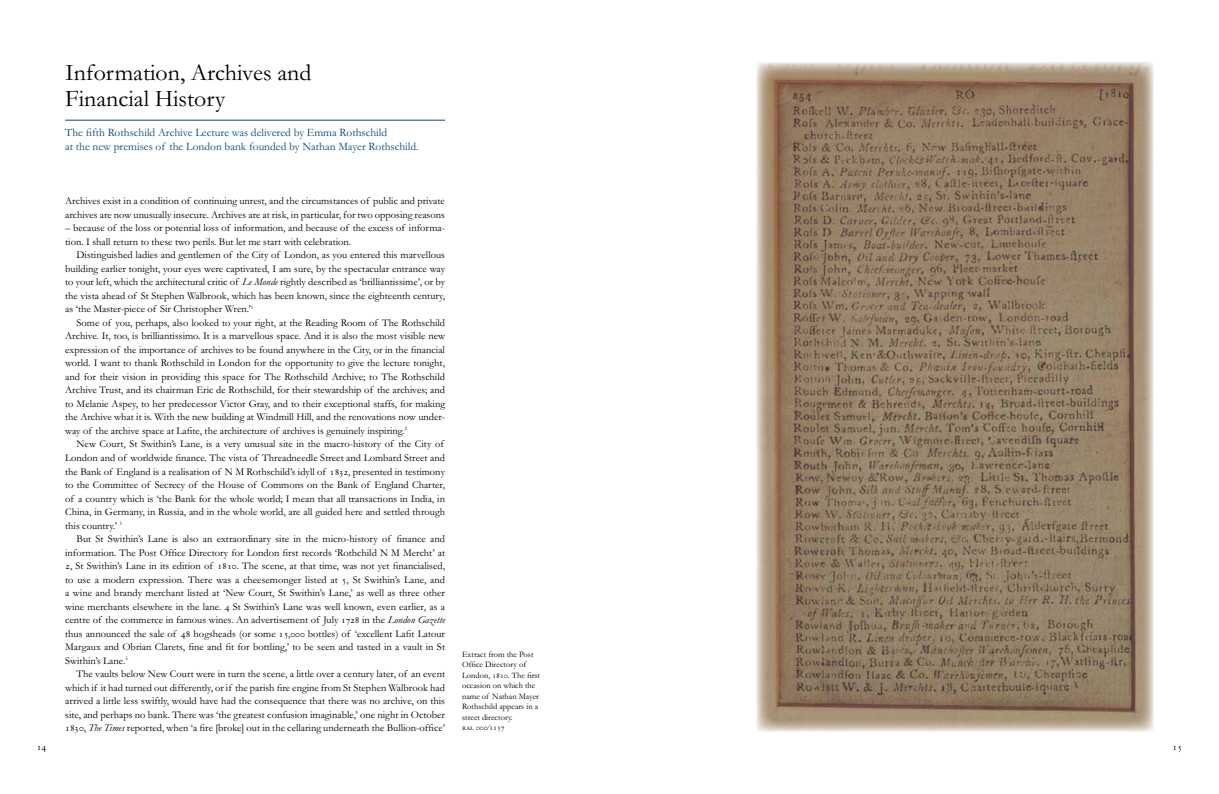
<style>
.page{position:relative;width:1219px;height:794px;background:#fff}
.page>*{position:absolute;margin:0;border:0;box-sizing:border-box;transform-origin:0 0}
.t1{font:24px/26px "Garamond";color:#000}
.t2{font:11.5px/14.5px "Garamond";color:#004a83}
.t3{font:10.5px/13.5px "Garamond";color:#000;text-align:justify}
.t4{font:8.5px/10.5px "Garamond";color:#000}
.t5{font:8.5px "Garamond Expert";color:#000}
.s1{font-style:italic}
.s2{font-family:"Garamond Expert"}
</style>
<div class="page">
<hr style="left:65px;top:120px;width:380px;height:1px;background:#004a83">
<img style="left:757px;top:62px;width:397px;height:669px">
<h1 class="t1" style="left:65px;top:60px;width:248px">Information, Archives and<br>Financial History</h1>
<p class="t2" style="left:65px;top:125px;width:355px">The fifth Rothschild Archive Lecture was delivered by Emma Rothschild<br>at the new premises of the London bank founded by Nathan Mayer Rothschild.</p>
<p class="t3" style="left:65px;top:194px;width:381px">Archives exist in a condition of continuing unrest, and the circumstances of public and private archives are now unusually insecure. Archives are at risk, in particular, for two opposing reasons</p>
<p class="t3" style="left:65px;top:221px;width:381px">– because of the loss or potential loss of information, and because of the excess of informa&shy;tion. I shall return to these two perils. But let me start with celebration.</p>
<p class="t3" style="left:65px;top:248px;width:381px;text-indent:11px">Distinguished ladies and gentlemen of the City of London, as you entered this marvellous building earlier tonight, your eyes were captivated, I am sure, by the spectacular entrance way to your left, which the architectural critic of <span class="s1">Le Monde</span> rightly described as ‘brilliantissime’, or by the vista ahead of St Stephen Walbrook, which has been known, since the eighteenth century, as ‘the Master-piece of Sir Christopher Wren.’<sup>1</sup></p>
<p class="t3" style="left:65px;top:316px;width:381px;text-indent:11px">Some of you, perhaps, also looked to your right, at the Reading Room of The Rothschild Archive. It, too, is brilliantissimo. It is a marvellous space. And it is also the most visible new expression of the importance of archives to be found anywhere in the City, or in the financial world. I want to thank Rothschild in London for the opportunity to give the lecture tonight, and for their vision in providing this space for The Rothschild Archive; to The Rothschild Archive Trust, and its chairman Eric de Rothschild, for their stewardship of the archives; and to Melanie Aspey, to her predecessor Victor Gray, and to their exceptional staffs, for making the Archive what it is. With the new building at Windmill Hill, and the renovations now under&shy;way of the archive space at Lafite, the architecture of archives is genuinely inspiring.<sup>2</sup></p>
<p class="t3" style="left:65px;top:437px;width:381px;text-align:left;text-indent:11px">New Court, St Swithin’s Lane, is a very unusual site in the macro-history of the City of London and of worldwide finance. The vista of Threadneedle Street and Lombard Street and the Bank of England is a realisation of N M Rothschild’s idyll of <span class="s2">1 832</span>, presented in testimony to the Committee of Secrecy of the House of Commons on the Bank of England Charter, of a country which is ‘the Bank for the whole world; I mean that all transactions in India, in China, in Germany, in Russia, and in the whole world, are all guided here and settled through this country.’ <sup>3</sup></p>
<p class="t3" style="left:65px;top:532px;width:381px;text-indent:11px">But St Swithin’s Lane is also an extraordinary site in the micro-history of finance and information. The Post Office Directory for London first records ‘Rothchild N M Mercht’ at <span class="s2">2</span>, St Swithin’s Lane in its edition of <span class="s2">1 81 0</span>. The scene, at that time, was not yet financialised, to use a modern expression. There was a cheesemonger listed at <span class="s2">5</span>, St Swithin’s Lane, and a wine and brandy merchant listed at ‘New Court, St Swithin’s Lane,’ as well as three other wine merchants elsewhere in the lane. <span class="s2">4</span> St Swithin’s Lane was well known, even earlier, as a centre of the commerce in famous wines. An advertisement of July <span class="s2">1 728</span> in the <span class="s1">London Gazette </span>thus announced the sale of <span class="s2">48</span> hogsheads (or some <span class="s2">1 5,000</span> bottles) of ‘excellent Lafit Latour Margaux and Obrian Clarets, fine and fit for bottling,’ to be seen and tasted in a vault in St Swithin’s Lane.<sup>5</sup></p>
<p class="t3" style="left:65px;top:667px;width:381px;text-indent:11px">The vaults below New Court were in turn the scene, a little over a century later, of an event which if it had turned out differently, or if the parish fire engine from St Stephen Walbrook had arrived a little less swiftly, would have had the consequence that there was no archive, on this site, and perhaps no bank. There was ‘the greatest confusion imaginable,’ one night in October <span class="s2">1 830</span>, <span class="s1">The Times</span> reported, when ‘a fire [broke] out in the cellaring underneath the Bullion-office’</p>
<p class="t4" style="left:462px;top:649px;width:80px">Extract from the Post<br>Office Directory of<br>London, <span class="s2">1 81 0</span>. The first occasion on which the name of Nathan Mayer<br>Rothschild appears in a street directory.</p>
<p class="t5" style="left:462px;top:724px;width:44px">ral 000/11 57</p>
</div>
